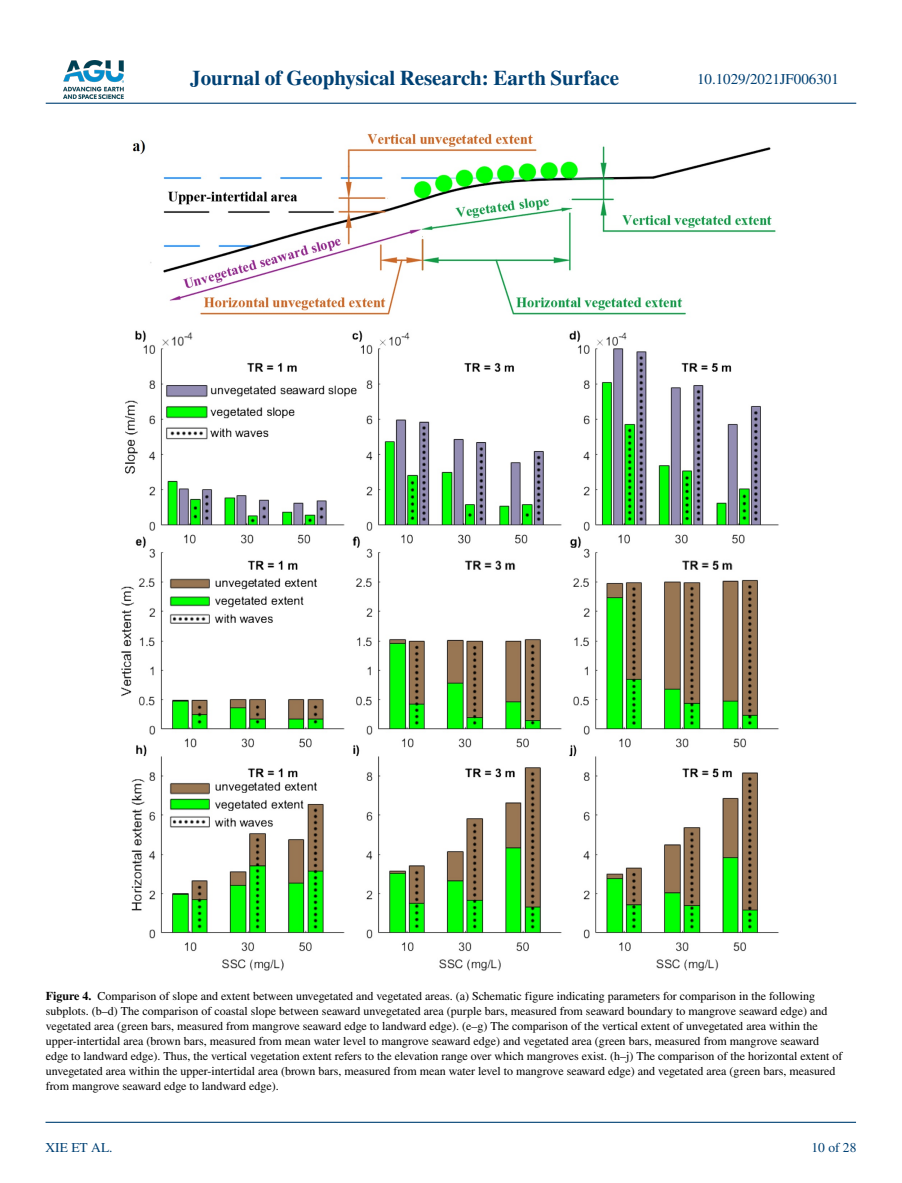
<style>
.page{position:relative;width:902px;height:1183px;background:#fff}
.page>*{position:absolute;margin:0;border:0;box-sizing:border-box;transform-origin:0 0}
.t1{font:700 21px "STIX";color:#004174}
.t2{font:15px "STIX";color:#004174}
.t3{font:13.5px "STIX";color:#004174}
.t4{font:12px/15px "STIX";color:#000}
.s1{font-weight:700}
</style>
<div class="page">
<img style="left:63px;top:60px;width:60px;height:39px">
<hr style="left:46px;top:103px;width:810px;height:1px;background:#004174">
<hr style="left:45px;top:1121px;width:810px;height:1px;background:#004174">
<img style="left:121px;top:134px;width:658px;height:837px">
<h1 class="t1" style="left:190px;top:66px;width:430px">Journal of Geophysical Research: Earth Surface</h1>
<p class="t2" style="left:697px;top:69px;width:143px">10.1029/2021JF006301</p>
<p class="t4" style="left:46px;top:989px;width:798px"><span class="s1">Figure 4.</span> Comparison of slope and extent between unvegetated and vegetated areas. (a) Schematic figure indicating parameters for comparison in the following subplots. (b–d) The comparison of coastal slope between seaward unvegetated area (purple bars, measured from seaward boundary to mangrove seaward edge) and vegetated area (green bars, measured from mangrove seaward edge to landward edge). (e–g) The comparison of the vertical extent of unvegetated area within the upper-intertidal area (brown bars, measured from mean water level to mangrove seaward edge) and vegetated area (green bars, measured from mangrove seaward edge to landward edge). Thus, the vertical vegetation extent refers to the elevation range over which mangroves exist. (h–j) The comparison of the horizontal extent of unvegetated area within the upper-intertidal area (brown bars, measured from mean water level to mangrove seaward edge) and vegetated area (green bars, measured from mangrove seaward edge to landward edge).</p>
<p class="t3" style="left:45px;top:1138px;width:69px">XIE ET AL.</p>
<p class="t3" style="left:811px;top:1138px;width:46px">10 of 28</p>
</div>
